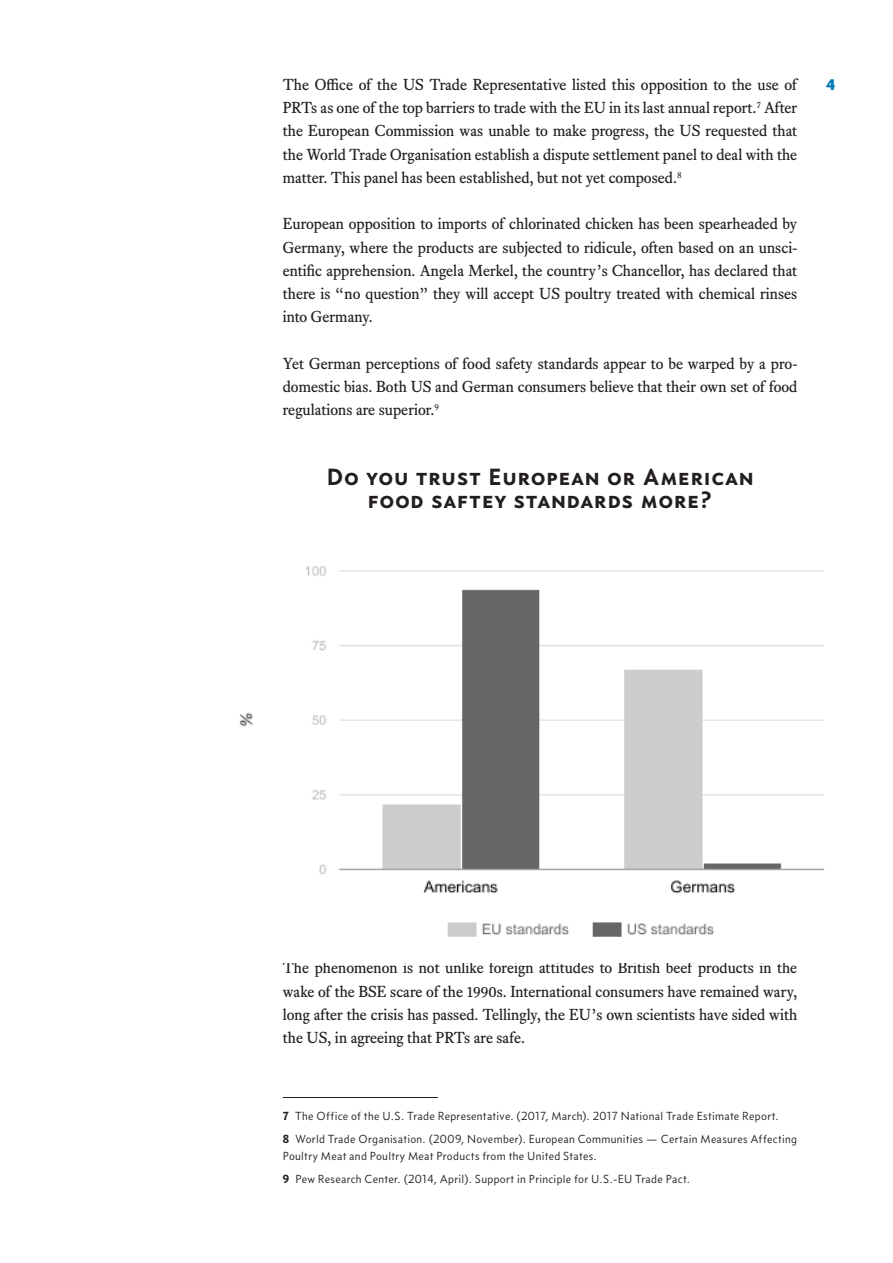
<style>
.page{position:relative;width:893px;height:1263px;background:#fff}
.page>*{position:absolute;margin:0;border:0;box-sizing:border-box;transform-origin:0 0}
.Body{font:24px/23.2px "Concourse C6";color:#231f20;text-align:center}
.Body-2{font:15.75px/23.2px "Equity Text A";color:#231f20;text-align:justify}
.t1{font:15.75px "Concourse T7";color:#0379b2}
.Footnotes{font:12px/16.5px "Concourse T3";letter-spacing:.025em;color:#231f20}
.s1{font-weight:700}
</style>
<div class="page">
<hr style="left:283px;top:1097px;width:155px;height:1px;background:#231f20">
<img style="left:239px;top:566px;width:586px;height:371px">
<p class="Body-2" style="left:283px;top:73px;width:516px">The Office of the US Trade Representative listed this opposition to the use of</p>
<p class="t1" style="left:826px;top:75px;width:11px">4</p>
<p class="Body-2" style="left:283px;top:96px;width:516px">PRTs as one of the top barriers to trade with the EU in its last annual report.<sup>7</sup> After the European Commission was unable to make progress, the US requested that the World Trade Organisation establish a dispute settlement panel to deal with the matter. This panel has been established, but not yet composed.<sup>8</sup></p>
<p class="Body-2" style="left:283px;top:212px;width:516px">European opposition to imports of chlorinated chicken has been spearheaded by Germany, where the products are subjected to ridicule, often based on an unsci&shy;entific apprehension. Angela Merkel, the country’s Chancellor, has declared that there is “no question” they will accept US poultry treated with chemical rinses into Germany.</p>
<p class="Body-2" style="left:283px;top:352px;width:516px">Yet German perceptions of food safety standards appear to be warped by a pro&shy;domestic bias. Both US and German consumers believe that their own set of food regulations are superior.<sup>9</sup></p>
<p class="Body" style="left:326px;top:465px;width:429px">Do you trust European or American food saftey standards more?</p>
<p class="Body-2" style="left:283px;top:956px;width:516px">The phenomenon is not unlike foreign attitudes to British beef products in the wake of the BSE scare of the 1990s. International consumers have remained wary, long after the crisis has passed. Tellingly, the EU’s own scientists have sided with the US, in agreeing that PRTs are safe.</p>
<p class="Footnotes" style="left:283px;top:1108px;width:497px"><span class="s1">7</span> The Office of the U.S. Trade Representative. (2017, March). 2017 National Trade Estimate Report.</p>
<p class="Footnotes" style="left:283px;top:1131px;width:516px"><span class="s1">8</span> World Trade Organisation. (2009, November). European Communities — Certain Measures Affecting<br>Poultry Meat and Poultry Meat Products from the United States.</p>
<p class="Footnotes" style="left:283px;top:1170px;width:409px"><span class="s1">9</span> Pew Research Center. (2014, April). Support in Principle for U.S.-EU Trade Pact.</p>
</div>
